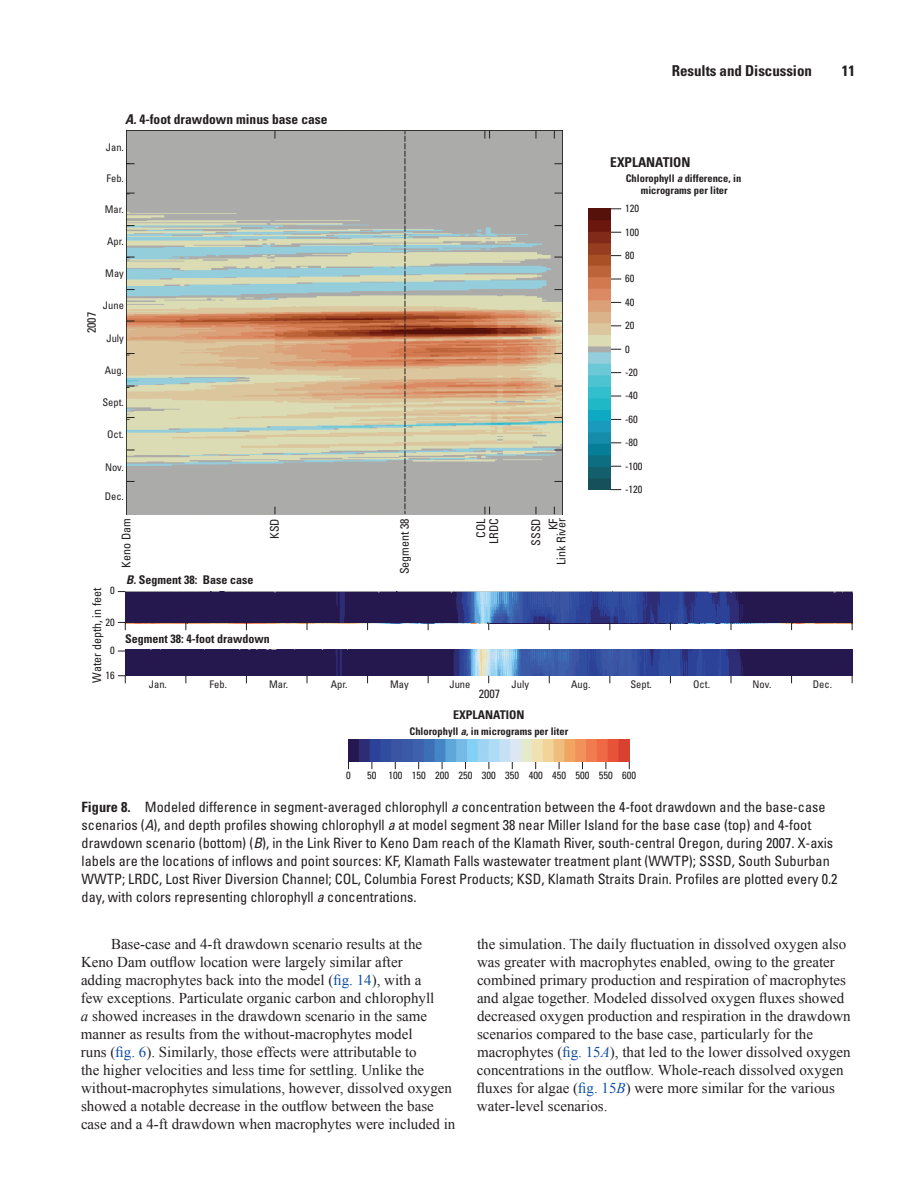
<style>
.page{position:relative;width:918px;height:1188px;background:#fff}
.page>*{position:absolute;margin:0;border:0;box-sizing:border-box;transform-origin:0 0}
.Body_Text{font:15px/18px "Times New Roman";color:#231f20}
.t1{font:700 condensed 15px "Univers";letter-spacing:-.005em;color:#231f20}
.FigureCaption{font:condensed 14.25px/18px "Univers";color:#231f20}
.t2{font:700 condensed 13.5px "Univers";color:#231f20}
.t3{font:condensed 12px/13px "Univers";color:#231f20;text-align:center}
.t4{font:700 condensed 12px "Univers";color:#231f20}
.t5{font:condensed 10.5px "Univers";color:#231f20}
.t6{font:700 condensed 10.5px/11.2px "Univers";color:#231f20;text-align:center}
.s1{font-style:italic}
.s2{font-weight:700}
.s3{color:#0d4da1}
.s4{font-style:italic;color:#0d4da1}
</style>
<div class="page">
<img style="left:127px;top:131px;width:435px;height:383px">
<img style="left:125px;top:591px;width:727px;height:1px">
<img style="left:125px;top:649px;width:727px;height:27px">
<img style="left:125px;top:592px;width:727px;height:31px">
<img style="left:348px;top:740px;width:281px;height:22px">
<img style="left:589px;top:209px;width:21px;height:281px">
<svg style="left:484px;top:507px;width:6px;height:7px"></svg>
<svg style="left:484px;top:131px;width:6px;height:8px"></svg>
<svg style="left:118px;top:622px;width:8px;height:8px"></svg>
<svg style="left:118px;top:675px;width:8px;height:8px"></svg>
<svg style="left:405px;top:131px;width:1px;height:383px"></svg>
<p class="t2" style="left:125px;top:110px;width:204px"><span class="s1">A.</span> 4-foot drawdown minus base case</p>
<p class="t5" style="left:106px;top:141px;width:20px">Jan.</p>
<p class="t5" style="left:106px;top:172px;width:19px">Feb.</p>
<p class="t5" style="left:105px;top:203px;width:21px">Mar.</p>
<p class="t5" style="left:107px;top:235px;width:18px">Apr.</p>
<p class="t5" style="left:105px;top:267px;width:20px">May</p>
<p class="t5" style="left:103px;top:299px;width:22px">June</p>
<p class="t5" style="left:106px;top:331px;width:19px">July</p>
<p class="t5" style="left:105px;top:364px;width:21px">Aug.</p>
<p class="t5" style="left:102px;top:396px;width:23px">Sept.</p>
<p class="t5" style="left:107px;top:428px;width:18px">Oct.</p>
<p class="t3" style="left:85px;top:333px;width:23px;rotate:-90deg">2007</p>
<p class="t5" style="left:105px;top:460px;width:20px">Nov.</p>
<p class="t5" style="left:105px;top:490px;width:21px">Dec.</p>
<p class="t1" style="left:672px;top:62px;width:142px">Results and Discussion</p>
<p class="t1" style="left:842px;top:62px;width:15px">11</p>
<p class="t2" style="left:610px;top:154px;width:82px">EXPLANATION</p>
<p class="t6" style="left:626px;top:173px;width:117px">Chlorophyll <span class="s1">a</span> difference, in micrograms per liter</p>
<p class="t5" style="left:625px;top:202px;width:15px">120</p>
<p class="t5" style="left:625px;top:225px;width:15px">100</p>
<p class="t5" style="left:625px;top:249px;width:11px">80</p>
<p class="t5" style="left:625px;top:272px;width:11px">60</p>
<p class="t5" style="left:625px;top:295px;width:11px">40</p>
<p class="t5" style="left:625px;top:319px;width:11px">20</p>
<p class="t5" style="left:625px;top:342px;width:6px">0</p>
<p class="t5" style="left:625px;top:366px;width:14px">-20</p>
<p class="t5" style="left:625px;top:389px;width:14px">-40</p>
<p class="t5" style="left:625px;top:412px;width:14px">-60</p>
<p class="t5" style="left:625px;top:436px;width:14px">-80</p>
<p class="t5" style="left:625px;top:459px;width:19px">-100</p>
<p class="t5" style="left:625px;top:483px;width:19px">-120</p>
<p class="t3" style="left:268px;top:539px;width:22px;rotate:-90deg">KSD</p>
<p class="t3" style="left:474px;top:544px;width:28px;rotate:-90deg">COL<br>LRDC</p>
<p class="t3" style="left:527px;top:546px;width:29px;line-height:17.1px;text-align:right;rotate:-90deg">SSSD<br>KF</p>
<p class="t3" style="left:120px;top:568px;width:51px;rotate:-90deg">Keno Dam</p>
<p class="t3" style="left:555px;top:565px;width:48px;rotate:-90deg">Link River</p>
<p class="t3" style="left:398px;top:574px;width:57px;rotate:-90deg">Segment 38</p>
<p class="t4" style="left:126px;top:573px;width:129px"><span class="s1">B.</span> Segment 38: Base case</p>
<p class="t5" style="left:110px;top:584px;width:6px">0</p>
<p class="t5" style="left:105px;top:615px;width:11px">20</p>
<p class="t5" style="left:110px;top:643px;width:6px">0</p>
<p class="t5" style="left:105px;top:669px;width:11px">16</p>
<p class="t3" style="left:90px;top:683px;width:96px;rotate:-90deg">Water depth, in feet</p>
<p class="t4" style="left:125px;top:631px;width:146px">Segment 38: 4-foot drawdown</p>
<p class="t5" style="left:149px;top:678px;width:20px">Jan.</p>
<p class="t5" style="left:210px;top:678px;width:19px">Feb.</p>
<p class="t5" style="left:269px;top:678px;width:21px">Mar.</p>
<p class="t5" style="left:331px;top:678px;width:18px">Apr.</p>
<p class="t5" style="left:390px;top:678px;width:20px">May</p>
<p class="t5" style="left:449px;top:678px;width:22px">June</p>
<p class="t5" style="left:512px;top:678px;width:19px">July</p>
<p class="t5" style="left:571px;top:678px;width:21px">Aug.</p>
<p class="t5" style="left:630px;top:678px;width:23px">Sept.</p>
<p class="t5" style="left:693px;top:678px;width:18px">Oct.</p>
<p class="t5" style="left:753px;top:678px;width:20px">Nov.</p>
<p class="t5" style="left:813px;top:678px;width:21px">Dec.</p>
<p class="t3" style="left:479px;top:687px;width:23px">2007</p>
<p class="t5" style="left:346px;top:769px;width:6px">0</p>
<p class="t4" style="left:453px;top:707px;width:73px">EXPLANATION</p>
<p class="t6" style="left:410px;top:725px;width:160px">Chlorophyll <span class="s1">a</span>, in micrograms per liter</p>
<p class="t5" style="left:367px;top:769px;width:270px">50 100 150 200 250 300 350 400 450 500 550 600</p>
<p class="FigureCaption" style="left:82px;top:798px;width:757px"><span class="s2">Figure 8.</span> Modeled difference in segment-averaged chlorophyll <span class="s1">a</span> concentration between the 4-foot drawdown and the base-case scenarios (<span class="s1">A</span>), and depth profiles showing chlorophyll <span class="s1">a</span> at model segment 38 near Miller Island for the base case (top) and 4-foot drawdown scenario (bottom) (<span class="s1">B</span>), in the Link River to Keno Dam reach of the Klamath River, south-central Oregon, during 2007. X-axis labels are the locations of inflows and point sources: KF, Klamath Falls wastewater treatment plant (WWTP); SSSD, South Suburban WWTP; LRDC, Lost River Diversion Channel; COL, Columbia Forest Products; KSD, Klamath Straits Drain. Profiles are plotted every 0.2 day, with colors representing chlorophyll <span class="s1">a</span> concentrations.</p>
<p class="Body_Text" style="left:81px;top:934px;width:343px;text-indent:30px">Base-case and 4-ft drawdown scenario results at the<br>Keno Dam outflow location were largely similar after adding macrophytes back into the model (<span class="s3">fig. 14</span>), with a</p>
<p class="Body_Text" style="left:81px;top:988px;width:355px">few exceptions. Particulate organic carbon and chlorophyll <span class="s1">a</span> showed increases in the drawdown scenario in the same manner as results from the without-macrophytes model runs (<span class="s3">fig. 6</span>). Similarly, those effects were attributable to</p>
<p class="Body_Text" style="left:81px;top:1060px;width:376px">the higher velocities and less time for settling. Unlike the without-macrophytes simulations, however, dissolved oxygen showed a notable decrease in the outflow between the base case and a 4-ft drawdown when macrophytes were included in</p>
<p class="Body_Text" style="left:477px;top:934px;width:375px">the simulation. The daily fluctuation in dissolved oxygen also was greater with macrophytes enabled, owing to the greater combined primary production and respiration of macrophytes and algae together. Modeled dissolved oxygen fluxes showed decreased oxygen production and respiration in the drawdown scenarios compared to the base case, particularly for the macrophytes (<span class="s3">fig. 15</span><span class="s4">A</span>), that led to the lower dissolved oxygen</p>
<p class="Body_Text" style="left:477px;top:1060px;width:368px">concentrations in the outflow. Whole-reach dissolved oxygen fluxes for algae (<span class="s3">fig. 15</span><span class="s4">B</span>) were more similar for the various</p>
<p class="Body_Text" style="left:477px;top:1096px;width:132px">water-level scenarios.</p>
</div>
